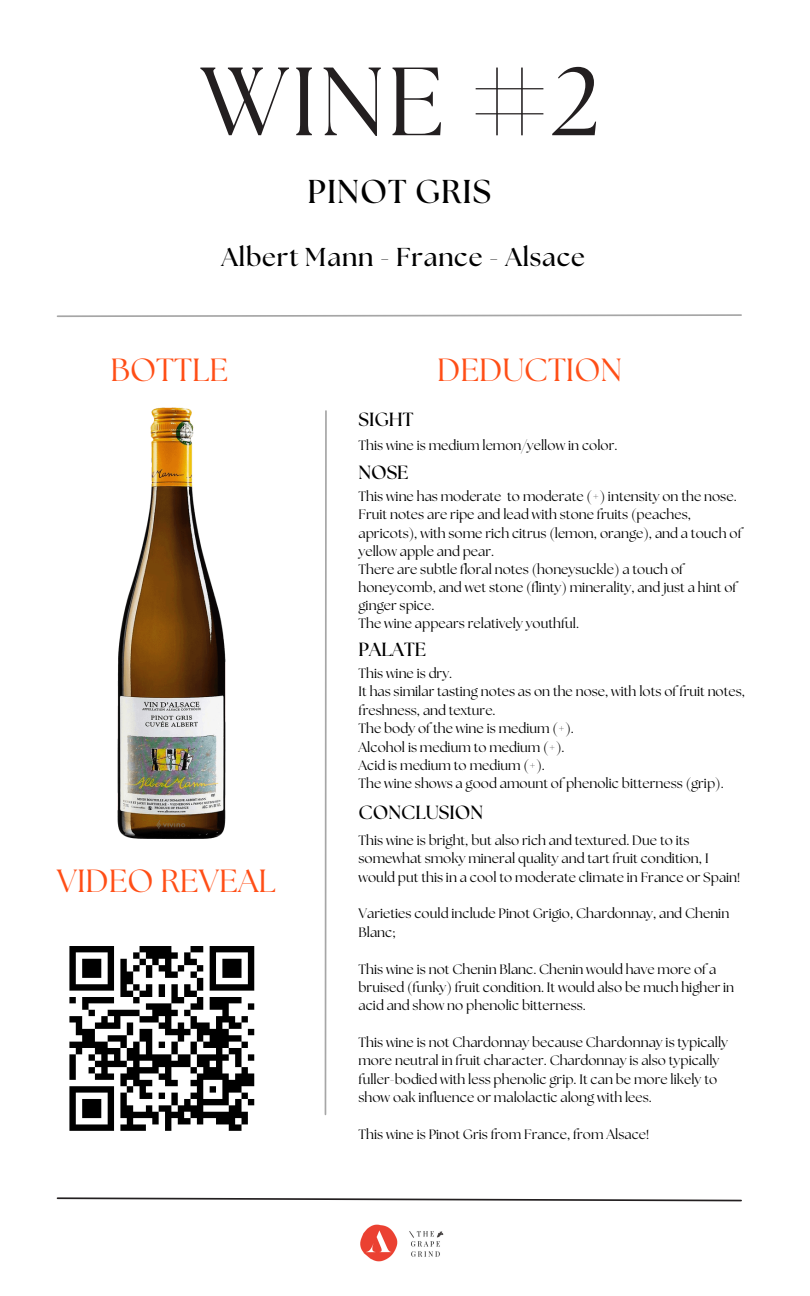
<style>
.page{position:relative;width:810px;height:1296px;background:#fff}
.page>*{position:absolute;margin:0;border:0;box-sizing:border-box;transform-origin:0 0}
.t1{font:96.75px "The Seasons";color:#231f20}
.t2{font:700 33.07px "The Seasons";letter-spacing:.03em;color:#000}
.t3{font:31.95px "The Seasons";color:#ff4e16}
.t4{font:700 25.88px "The Seasons";letter-spacing:.03em;color:#000}
.t5{font:700 19.12px "The Seasons";color:#000}
.t6{font:13.5px/18.4px "The Seasons";color:#000}
</style>
<div class="page">
<svg style="left:56px;top:314px;width:686px;height:3px"></svg>
<svg style="left:56px;top:1197px;width:686px;height:5px"></svg>
<img style="left:409px;top:1231px;width:35px;height:26px">
<hr style="left:325px;top:411px;width:2px;height:703px;background:#a6a6a6">
<img style="left:360px;top:1224px;width:38px;height:38px">
<img style="left:117px;top:407px;width:109px;height:432px">
<svg style="left:69px;top:946px;width:186px;height:185px"></svg>
<h3 class="t1" style="left:201px;top:58px;width:401px">WINE #2</h3>
<p class="t2" style="left:308px;top:177px;width:185px">PINOT GRIS</p>
<h3 class="t4" style="left:221px;top:246px;width:365px">Albert Mann - France - Alsace</h3>
<h3 class="t3" style="left:111px;top:355px;width:119px">BOTTLE</h3>
<p class="t3" style="left:437px;top:355px;width:186px">DEDUCTION</p>
<p class="t5" style="left:359px;top:410px;width:56px">SIGHT</p>
<h5 class="t5" style="left:359px;top:464px;width:52px">NOSE</h5>
<p class="t6" style="left:359px;top:437px;width:261px">This wine is medium lemon/yellow in color.</p>
<p class="t6" style="left:359px;top:488px;width:380px">This wine has moderate to moderate (+) intensity on the nose.</p>
<p class="t6" style="left:359px;top:507px;width:385px">Fruit notes are ripe and lead with stone fruits (peaches, apricots), with some rich citrus (lemon, orange), and a touch of yellow apple and pear.</p>
<p class="t6" style="left:359px;top:561px;width:380px">There are subtle floral notes (honeysuckle) a touch of honeycomb, and wet stone (flinty) minerality, and just a hint of ginger spice.</p>
<p class="t6" style="left:359px;top:615px;width:222px">The wine appears relatively youthful.</p>
<p class="t5" style="left:359px;top:641px;width:69px">PALATE</p>
<h5 class="t3" style="left:57px;top:866px;width:221px">VIDEO REVEAL</h5>
<p class="t6" style="left:359px;top:665px;width:95px">This wine is dry.</p>
<p class="t6" style="left:359px;top:683px;width:388px">It has similar tasting notes as on the nose, with lots of fruit notes, freshness, and texture.</p>
<p class="t6" style="left:359px;top:720px;width:217px">The body of the wine is medium (+).</p>
<p class="t6" style="left:359px;top:739px;width:208px">Alcohol is medium to medium (+).</p>
<h5 class="t6" style="left:359px;top:757px;width:188px">Acid is medium to medium (+).</h5>
<p class="t6" style="left:359px;top:775px;width:367px">The wine shows a good amount of phenolic bitterness (grip).</p>
<p class="t5" style="left:359px;top:804px;width:126px">CONCLUSION</p>
<p class="t6" style="left:359px;top:832px;width:383px">This wine is bright, but also rich and textured. Due to its somewhat smoky mineral quality and tart fruit condition, I would put this in a cool to moderate climate in France or Spain!</p>
<p class="t6" style="left:359px;top:905px;width:372px">Varieties could include Pinot Grigio, Chardonnay, and Chenin<br>Blanc;</p>
<h5 class="t6" style="left:359px;top:960px;width:377px">This wine is not Chenin Blanc. Chenin would have more of a bruised (funky) fruit condition. It would also be much higher in acid and show no phenolic bitterness.</h5>
<p class="t6" style="left:359px;top:1034px;width:371px">This wine is not Chardonnay because Chardonnay is typically more neutral in fruit character. Chardonnay is also typically fuller-bodied with less phenolic grip. It can be more likely to show oak influence or malolactic along with lees.</p>
<p class="t6" style="left:359px;top:1126px;width:292px">This wine is Pinot Gris from France, from Alsace!</p>
</div>
